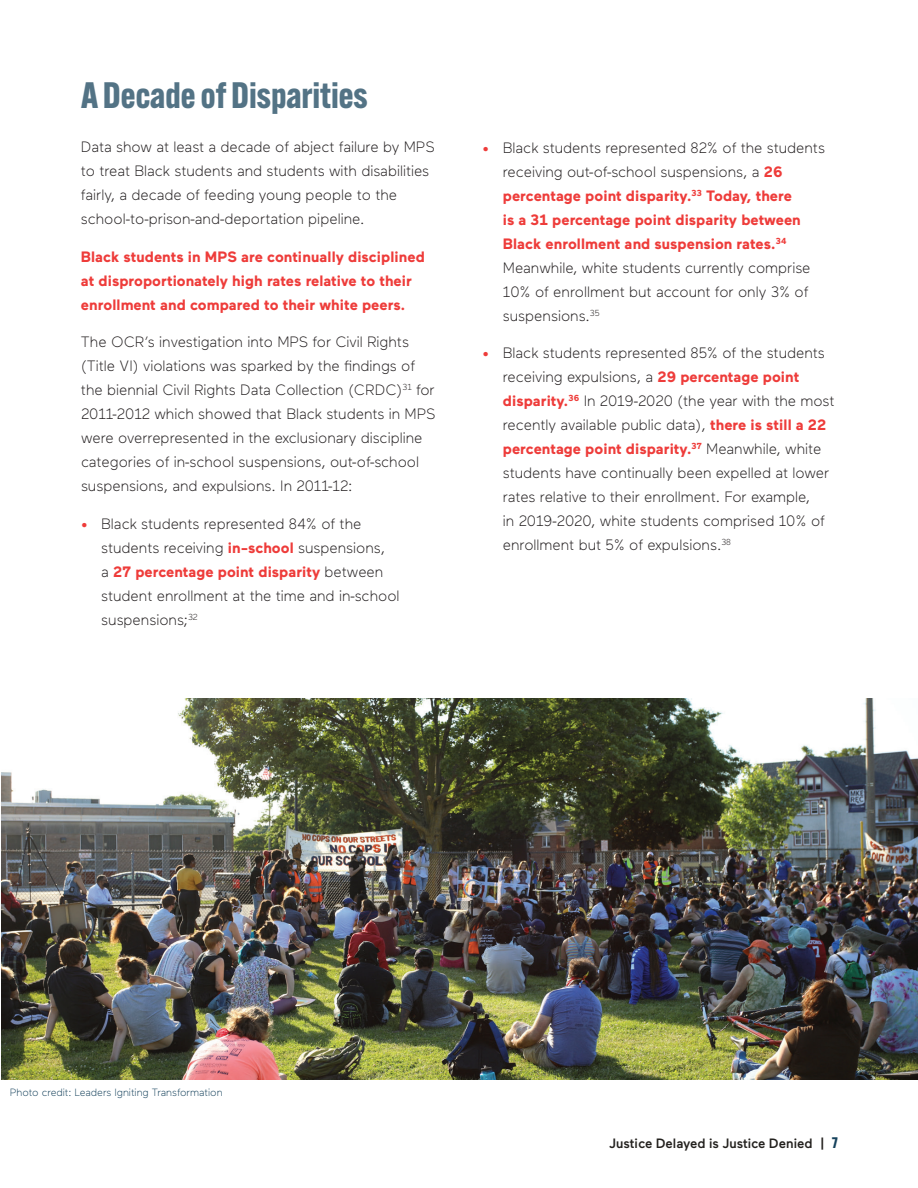
<style>
.page{position:relative;width:918px;height:1188px;background:#fff}
.page>*{position:absolute;margin:0;border:0;box-sizing:border-box;transform-origin:0 0}
.t1{font:700 36px "Alternate Gothic ATF";color:#537385}
.t2{font:300 15px/24px "Maax";color:#231f20}
.t3{font:700 15px/24px "Maax";color:#ee3c3a}
.t4{font:500 13.5px "Maax";color:#23211e}
.t5{font:300 10.5px "Maax";color:#17435d}
.s1{font-weight:700;color:#ee3c3a}
.s2{font-family:"Alternate Gothic ATF";font-weight:700;font-size:15px;color:#17435d}
</style>
<div class="page">
<img style="left:1px;top:699px;width:917px;height:381px">
<h1 class="t1" style="left:81px;top:73px;width:288px">A Decade of Disparities</h1>
<p class="t2" style="left:81px;top:134px;width:355px">Data show at least a decade of abject failure by MPS to treat Black students and students with disabilities fairly, a decade of feeding young people to the school-to-prison-and-deportation pipeline.</p>
<p class="t3" style="left:81px;top:245px;width:345px">Black students in MPS are continually disciplined at disproportionately high rates relative to their enrollment and compared to their white peers.</p>
<p class="t2" style="left:81px;top:329px;width:356px">The OCR’s investigation into MPS for Civil Rights (Title VI) violations was sparked by the findings of the biennial Civil Rights Data Collection (CRDC)<sup>31</sup> for 2011-2012 which showed that Black students in MPS were overrepresented in the exclusionary discipline categories of in-school suspensions, out-of-school suspensions, and expulsions. In 2011-12:</p>
<p class="t2" style="left:101px;top:511px;width:300px;text-indent:-20px"><span class="s1">•</span> Black students represented 84% of the students receiving <span class="s1">in-school</span> suspensions,<br>a <span class="s1">27 percentage point disparity</span> between student enrollment at the time and in-school suspensions;<sup>32</sup></p>
<p class="t2" style="left:503px;top:135px;width:324px;text-indent:-20px"><span class="s1">•</span> Black students represented 82% of the students receiving out-of-school suspensions, a <span class="s1">26 percentage point disparity.</span><sup>33</sup> <span class="s1">Today, there<br>is a 31 percentage point disparity between Black enrollment and suspension rates.</span><sup>34<br></sup>Meanwhile, white students currently comprise 10% of enrollment but account for only 3% of suspensions.<sup>35</sup></p>
<p class="t2" style="left:503px;top:340px;width:333px;text-indent:-20px"><span class="s1">•</span> Black students represented 85% of the students receiving expulsions, a <span class="s1">29 percentage point disparity.</span><sup>36</sup> In 2019-2020 (the year with the most recently available public data), <span class="s1">there is still a 22 percentage point disparity.</span><sup>37</sup> Meanwhile, white students have continually been expelled at lower rates relative to their enrollment. For example,<br>in 2019-2020, white students comprised 10% of enrollment but 5% of expulsions.<sup>38</sup></p>
<p class="t5" style="left:10px;top:1086px;width:214px">Photo credit: Leaders Igniting Transformation</p>
<p class="t4" style="left:609px;top:1136px;width:230px">Justice Delayed is Justice Denied | <span class="s2">7</span></p>
</div>
